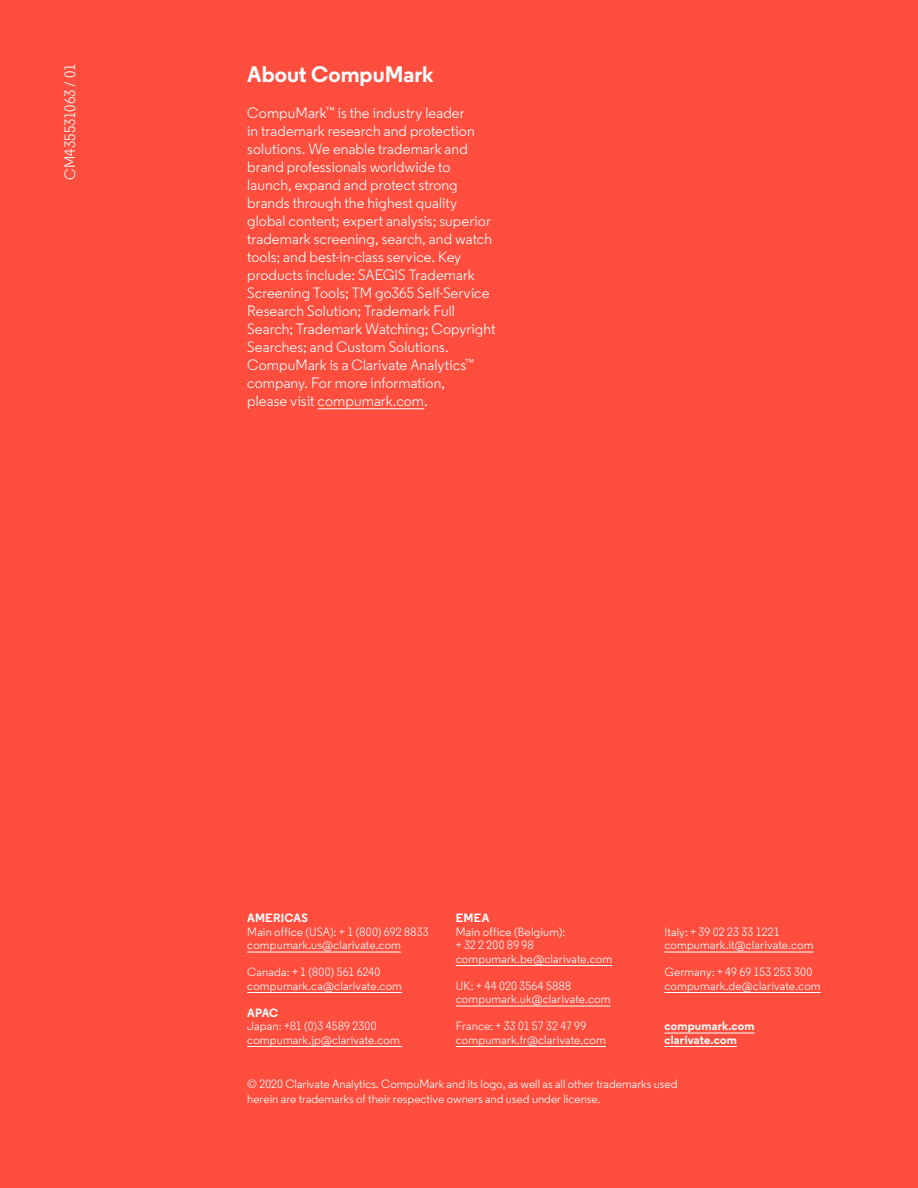
<style>
.page{position:relative;width:918px;height:1188px;background:#ff4e3e}
.page>*{position:absolute;margin:0;border:0;box-sizing:border-box;transform-origin:0 0}
.t1{font:700 22.5px "Regular Clarivate";color:#fff}
.t2{font:15px/18px "Regular Clarivate";letter-spacing:.005em;color:#fff}
.t3{font:12px/13.5px "Regular Clarivate";letter-spacing:.01em;color:#fff}
.t4{font:700 12px/13.5px "Regular Clarivate";letter-spacing:.015em;color:#fff}
</style>
<div class="page">
<hr style="left:247px;top:952px;width:154px;height:1px;background:#fff">
<hr style="left:247px;top:992px;width:155px;height:1px;background:#fff">
<hr style="left:247px;top:1046px;width:155px;height:1px;background:#fff">
<hr style="left:456px;top:965px;width:156px;height:1px;background:#fff">
<hr style="left:456px;top:1006px;width:155px;height:1px;background:#fff">
<hr style="left:456px;top:1046px;width:150px;height:1px;background:#fff">
<hr style="left:664px;top:952px;width:150px;height:1px;background:#fff">
<hr style="left:664px;top:992px;width:157px;height:1px;background:#fff">
<hr style="left:664px;top:1033px;width:91px;height:1px;background:#fff">
<hr style="left:664px;top:1046px;width:73px;height:1px;background:#fff">
<hr style="left:318px;top:409px;width:106px;height:1px;background:#fff">
<p class="t2" style="left:61px;top:180px;width:118px;rotate:-90deg">CM435531063 / 01</p>
<h1 class="t1" style="left:247px;top:59px;width:188px">About CompuMark</h1>
<p class="t2" style="left:247px;top:104px;width:250px">CompuMark<sup>™</sup> is the industry leader<br>in trademark research and protection solutions. We enable trademark and brand professionals worldwide to launch, expand and protect strong brands through the highest quality global content; expert analysis; superior trademark screening, search, and watch tools; and best-in-class service. Key products include: SAEGIS Trademark Screening Tools; TM go365 Self-Service Research Solution; Trademark Full Search; Trademark Watching; Copyright Searches; and Custom Solutions.<br>CompuMark is a Clarivate Analytics<sup>™ </sup>company. For more information,<br>please visit compumark.com.</p>
<p class="t4" style="left:247px;top:911px;width:62px">AMERICAS</p>
<p class="t3" style="left:247px;top:925px;width:183px">Main office (USA): + 1 (800) 692 8833 compumark.us@clarivate.com</p>
<p class="t3" style="left:247px;top:965px;width:156px">Canada: + 1 (800) 561 6240 compumark.ca@clarivate.com</p>
<p class="t4" style="left:247px;top:1005px;width:33px">APAC</p>
<p class="t3" style="left:247px;top:1019px;width:154px">Japan: +81 (0)3 4589 2300 compumark.jp@clarivate.com</p>
<p class="t4" style="left:456px;top:911px;width:35px">EMEA</p>
<p class="t3" style="left:456px;top:925px;width:158px">Main office (Belgium):<br>+ 32 2 200 89 98 compumark.be@clarivate.com</p>
<p class="t3" style="left:456px;top:979px;width:156px">UK: + 44 020 3564 5888 compumark.uk@clarivate.com</p>
<p class="t3" style="left:456px;top:1019px;width:152px">France: + 33 01 57 32 47 99 compumark.fr@clarivate.com</p>
<p class="t3" style="left:664px;top:925px;width:151px">Italy: + 39 02 23 33 1221 compumark.it@clarivate.com</p>
<p class="t3" style="left:664px;top:965px;width:158px">Germany: + 49 69 153 253 300 compumark.de@clarivate.com</p>
<p class="t4" style="left:664px;top:1019px;width:92px">compumark.com clarivate.com</p>
<p class="t3" style="left:247px;top:1076px;width:432px;line-height:15.3px">© 2020 Clarivate Analytics. CompuMark and its logo, as well as all other trademarks used herein are trademarks of their respective owners and used under license.</p>
</div>
